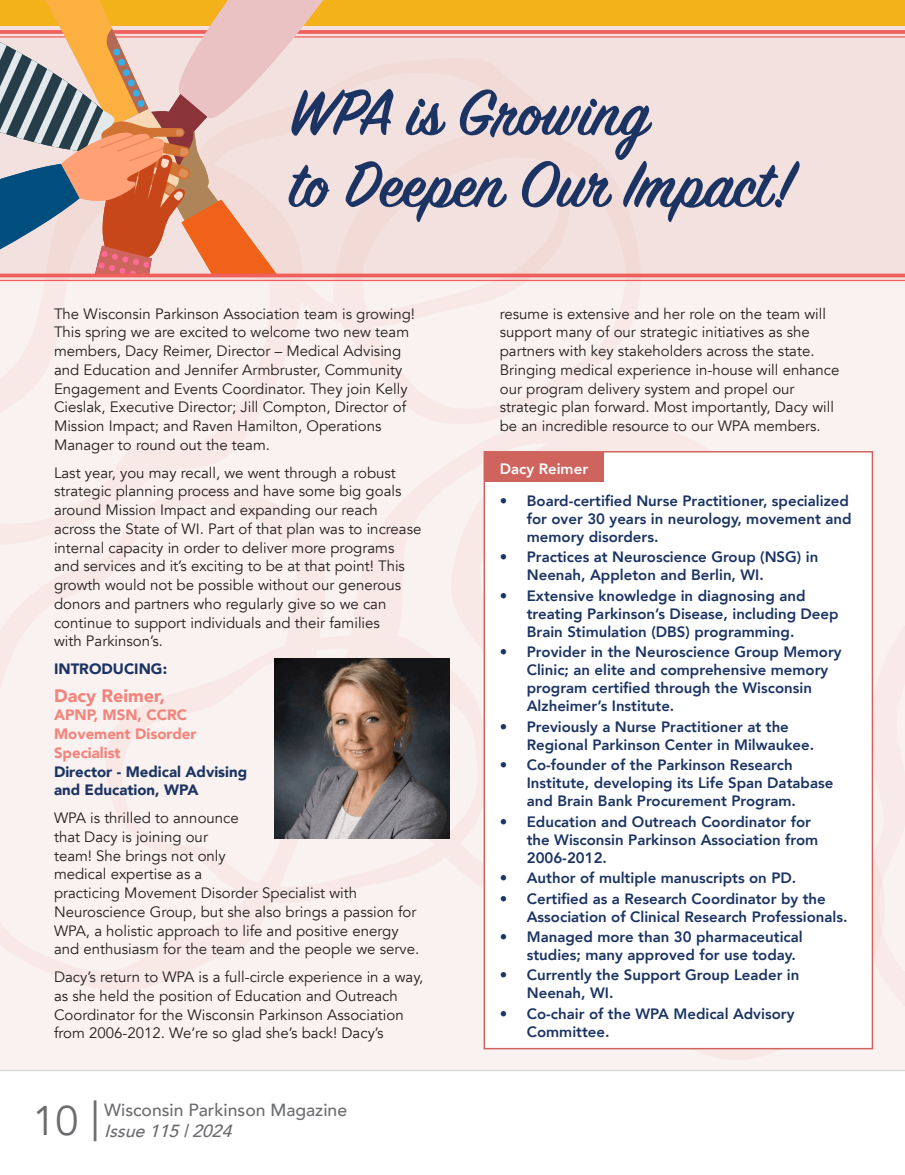
<style>
.page{position:relative;width:905px;height:1175px;background:#fff}
.page>*{position:absolute;margin:0;border:0;box-sizing:border-box;transform-origin:0 0}
.t1{font:600 71.55px/71.8px "Sign Painter House Script";color:#1b3463}
.t2{font:41.25px "Avenir";color:#6c6d70}
.t3{font:40.8px "Minion Pro";color:#6c6d70}
.t4{font:900 18px "Avenir";color:#f3847c}
.t5{font:500 17.55px "Avenir";color:#6c6d70}
.t6{font:italic 500 17.55px "Avenir";color:#6c6d70}
.t7{font:15px/18.8px "Avenir";color:#231f20}
.t8{font:800 15px/18px "Avenir";color:#1b3463}
.t9{font:900 15px/18.8px "Avenir";color:#1b3463}
.t10{font:800 15px "Avenir";color:#fff}
.s1{color:#f3847c}
</style>
<div class="page">
<div style="left:0;top:0;width:904px;height:1071px;background:#f9f2f0"></div>
<div style="left:0;top:0;width:904px;height:281px;background:#f2e1de"></div>
<svg style="left:0;top:277px;width:187px;height:5px"></svg>
<svg style="left:483px;top:451px;width:400px;height:599px"></svg>
<svg style="left:187px;top:273px;width:384px;height:9px"></svg>
<hr style="left:0;top:1070px;width:904px;height:1px;background:#d1d2d4">
<div style="left:0;top:0;width:904px;height:26px;background:#f3b219"></div>
<svg style="left:334px;top:30px;width:570px;height:4px;background:#f16664"></svg>
<hr style="left:0;top:36px;width:904px;height:2px;background:#f15f5d">
<img style="left:274px;top:658px;width:175px;height:180px">
<div style="left:483px;top:451px;width:390px;height:598px;background:#fff;border:2px solid #ce645d"></div>
<div style="left:484px;top:451px;width:120px;height:31px;background:#ce645d"></div>
<svg style="left:0;top:0;width:334px;height:274px"></svg>
<hr style="left:0;top:274px;width:904px;height:3px;background:#f15f5d">
<hr style="left:0;top:280px;width:904px;height:1px;background:#f15f5d">
<p class="t1" style="left:289px;top:83px;width:506px">WPA is Growing<br>to Deepen Our Impact!</p>
<p class="t7" style="left:54px;top:304px;width:362px">The Wisconsin Parkinson Association team is growing!<br>This spring we are excited to welcome two new team members, Dacy Reimer, Director – Medical Advising and Education and Jennifer Armbruster, Community Engagement and Events Coordinator. They join Kelly Cieslak, Executive Director; Jill Compton, Director of Mission Impact; and Raven Hamilton, Operations Manager to round out the team.</p>
<p class="t7" style="left:54px;top:463px;width:369px">Last year, you may recall, we went through a robust strategic planning process and have some big goals around Mission Impact and expanding our reach across the State of WI. Part of that plan was to increase internal capacity in order to deliver more programs and services and it’s exciting to be at that point! This growth would not be possible without our generous donors and partners who regularly give so we can continue to support individuals and their families<br>with Parkinson’s.</p>
<p class="t9" style="left:54px;top:659px;width:115px">INTRODUCING:</p>
<p class="t4" style="left:54px;top:680px;width:113px">Dacy Reimer,</p>
<p class="t9" style="left:54px;top:705px;width:195px"><span class="s1">APNP, MSN, CCRC<br>Movement Disorder<br>Specialist<br></span>Director - Medical Advising and Education, WPA</p>
<p class="t7" style="left:54px;top:809px;width:367px">WPA is thrilled to announce<br>that Dacy is joining our<br>team! She brings not only<br>medical expertise as a<br>practicing Movement Disorder Specialist with Neuroscience Group, but she also brings a passion for WPA, a holistic approach to life and positive energy and enthusiasm for the team and the people we serve.</p>
<p class="t7" style="left:54px;top:967px;width:371px">Dacy’s return to WPA is a full-circle experience in a way, as she held the position of Education and Outreach Coordinator for the Wisconsin Parkinson Association from 2006-2012. We’re so glad she’s back! Dacy’s</p>
<p class="t2" style="left:33px;top:1096px;width:47px">10</p>
<p class="t3" style="left:90px;top:1090px;width:12px">|</p>
<p class="t5" style="left:104px;top:1094px;width:244px">Wisconsin Parkinson Magazine</p>
<p class="t6" style="left:104px;top:1115px;width:136px">Issue115|2024</p>
<p class="t7" style="left:500px;top:304px;width:341px">resume is extensive and her role on the team will support many of our strategic initiatives as she partners with key stakeholders across the state.<br>Bringing medical experience in-house will enhance our program delivery system and propel our strategic plan forward. Most importantly, Dacy will be an incredible resource to our WPA members.</p>
<p class="t10" style="left:500px;top:457px;width:90px">Dacy Reimer</p>
<p class="t8" style="left:526px;top:492px;width:326px;text-indent:-27px">• Board-certified Nurse Practitioner, specialized for over 30 years in neurology, movement and memory disorders.</p>
<p class="t8" style="left:526px;top:548px;width:293px;text-indent:-27px">• Practices at Neuroscience Group (NSG) in<br>Neenah, Appleton and Berlin, WI.</p>
<p class="t8" style="left:526px;top:586px;width:313px;text-indent:-27px">• Extensive knowledge in diagnosing and treating Parkinson’s Disease, including Deep<br>Brain Stimulation (DBS) programming.</p>
<p class="t8" style="left:526px;top:643px;width:316px;text-indent:-27px">• Provider in the Neuroscience Group Memory Clinic; an elite and comprehensive memory program certified through the Wisconsin Alzheimer’s Institute.</p>
<p class="t8" style="left:526px;top:717px;width:289px;text-indent:-27px">• Previously a Nurse Practitioner at the<br>Regional Parkinson Center in Milwaukee.</p>
<p class="t8" style="left:526px;top:756px;width:308px;text-indent:-27px">• Co-founder of the Parkinson Research<br>Institute, developing its Life Span Database and Brain Bank Procurement Program.</p>
<p class="t8" style="left:526px;top:812px;width:293px;text-indent:-27px">• Education and Outreach Coordinator for the Wisconsin Parkinson Association from<br>2006-2012.</p>
<p class="t8" style="left:500px;top:869px;width:298px">• Author of multiple manuscripts on PD.</p>
<p class="t8" style="left:526px;top:889px;width:322px;text-indent:-27px">• Certified as a Research Coordinator by the<br>Association of Clinical Research Professionals.</p>
<p class="t8" style="left:526px;top:927px;width:277px;text-indent:-27px">• Managed more than 30 pharmaceutical studies; many approved for use today.</p>
<p class="t8" style="left:526px;top:966px;width:274px;text-indent:-27px">• Currently the Support Group Leader in<br>Neenah, WI.</p>
<p class="t8" style="left:526px;top:1004px;width:269px;text-indent:-27px">• Co-chair of the WPA Medical Advisory<br>Committee.</p>
</div>
